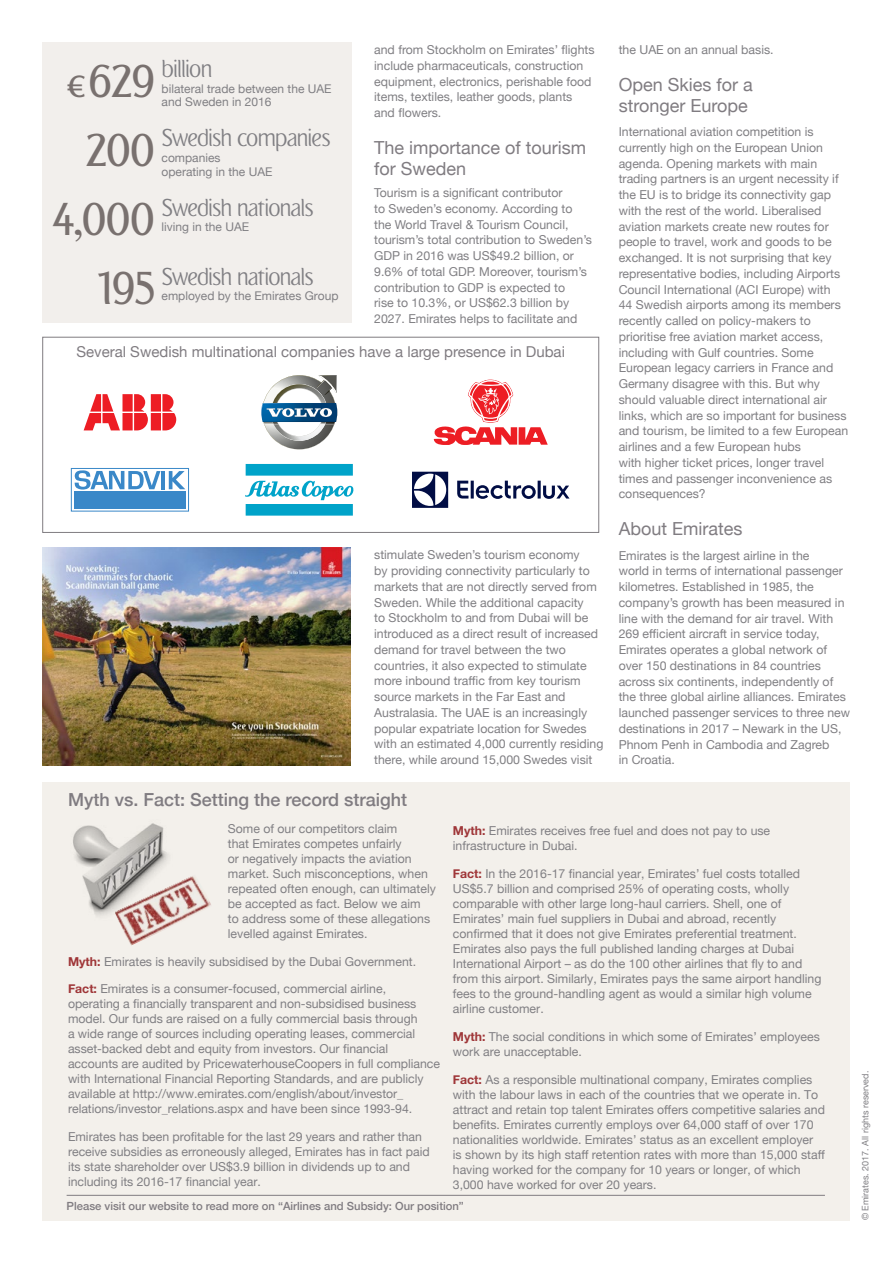
<style>
.page{position:relative;width:893px;height:1263px;background:#fff}
.page>*{position:absolute;margin:0;border:0;box-sizing:border-box;transform-origin:0 0}
.t1{font:500 45px "Emirates";letter-spacing:-.05em;color:#79716f}
.t2{font:300 24px "Emirates";letter-spacing:-.035em;color:#807f83}
.t3{font:18px/21px "Helvetica Neue";color:#807c81}
.t4{font:500 18px "Helvetica Neue";color:#807c81}
.t5{font:15px "Helvetica Neue";color:#807c81}
.t6{font:12.3px/15.8px "Helvetica Neue";color:#807f83}
.t7{font:12px "Helvetica Neue";color:#807f83}
.t8{font:500 11.25px "Helvetica Neue";color:#807c81}
.t9{font:9px "Helvetica Neue";color:#807f83}
.s1{font-size:30px}
.s2{font-weight:700;color:#9f3638}
</style>
<div class="page">
<div style="left:43px;top:337px;width:556px;height:196px;border:1px solid #807c81"></div>
<div style="left:43px;top:43px;width:309px;height:280px;background:#f2efec"></div>
<div style="left:43px;top:782px;width:807px;height:438px;background:#f3f0eb"></div>
<img style="left:73px;top:823px;width:95px;height:93px">
<img style="left:115px;top:875px;width:96px;height:70px">
<hr style="left:67px;top:1195px;width:758px;height:1px;background:#807c81">
<img style="left:43px;top:547px;width:308px;height:219px">
<svg style="left:412px;top:472px;width:36px;height:36px"></svg>
<svg style="left:457px;top:481px;width:113px;height:18px"></svg>
<div style="left:71px;top:468px;width:118px;height:44px;border:1px solid #3a88c8"></div>
<div style="left:74px;top:491px;width:112px;height:17px;background:#3a88c8"></div>
<hr style="left:161px;top:471px;width:4px;height:18px;background:#3a88c8">
<svg style="left:169px;top:471px;width:16px;height:18px"></svg>
<svg style="left:74px;top:470px;width:86px;height:19px"></svg>
<svg style="left:261px;top:375px;width:76px;height:74px"></svg>
<svg style="left:433px;top:380px;width:115px;height:65px"></svg>
<svg style="left:245px;top:464px;width:109px;height:52px"></svg>
<svg style="left:84px;top:394px;width:92px;height:36px"></svg>
<h1 class="t1" style="left:66px;top:48px;width:90px"><span class="s1">€</span> 629</h1>
<h2 class="t2" style="left:162px;top:51px;width:52px">billion</h2>
<p class="t7" style="left:162px;top:80px;width:172px">bilateral trade between the UAE</p>
<p class="t7" style="left:162px;top:94px;width:111px">and Sweden in 2016</p>
<h1 class="t1" style="left:85px;top:117px;width:71px">200</h1>
<h1 class="t1" style="left:51px;top:186px;width:106px">4,000</h1>
<h1 class="t1" style="left:96px;top:255px;width:61px">195</h1>
<h2 class="t2" style="left:162px;top:120px;width:171px">Swedish companies</h2>
<p class="t7" style="left:162px;top:149px;width:60px">companies</p>
<p class="t7" style="left:162px;top:163px;width:112px">operating in the UAE</p>
<h2 class="t2" style="left:162px;top:190px;width:154px">Swedish nationals</h2>
<p class="t7" style="left:162px;top:218px;width:89px">living in the UAE</p>
<h2 class="t2" style="left:162px;top:259px;width:154px">Swedish nationals</h2>
<p class="t7" style="left:162px;top:287px;width:178px">employed by the Emirates Group</p>
<p class="t6" style="left:374px;top:43px;width:222px">and from Stockholm on Emirates’ flights include pharmaceuticals, construction equipment, electronics, perishable food items, textiles, leather goods, plants and flowers.</p>
<h3 class="t3" style="left:374px;top:138px;width:214px">The importance of tourism for Sweden</h3>
<p class="t6" style="left:374px;top:186px;width:219px">Tourism is a significant contributor<br>to Sweden’s economy. According to the World Travel &amp; Tourism Council, tourism’s total contribution to Sweden’s GDP in 2016 was US$49.2 billion, or 9.6% of total GDP. Moreover, tourism’s contribution to GDP is expected to<br>rise to 10.3%, or US$62.3 billion by 2027. Emirates helps to facilitate and</p>
<p class="t5" style="left:76px;top:341px;width:490px">Several Swedish multinational companies have a large presence in Dubai</p>
<p class="t6" style="left:374px;top:548px;width:231px">stimulate Sweden’s tourism economy<br>by providing connectivity particularly to markets that are not directly served from Sweden. While the additional capacity<br>to Stockholm to and from Dubai will be introduced as a direct result of increased demand for travel between the two countries, it also expected to stimulate more inbound traffic from key tourism source markets in the Far East and Australasia. The UAE is an increasingly popular expatriate location for Swedes with an estimated 4,000 currently residing there, while around 15,000 Swedes visit</p>
<h3 class="t4" style="left:68px;top:785px;width:341px">Myth vs. Fact: Setting the record straight</h3>
<p class="t6" style="left:619px;top:43px;width:156px">the UAE on an annual basis.</p>
<h3 class="t3" style="left:619px;top:75px;width:136px">Open Skies for a stronger Europe</h3>
<p class="t6" style="left:619px;top:125px;width:231px">International aviation competition is currently high on the European Union agenda. Opening markets with main trading partners is an urgent necessity if the EU is to bridge its connectivity gap with the rest of the world. Liberalised aviation markets create new routes for people to travel, work and goods to be exchanged. It is not surprising that key representative bodies, including Airports Council International (ACI Europe) with<br>44 Swedish airports among its members recently called on policy-makers to prioritise free aviation market access, including with Gulf countries. Some European legacy carriers in France and Germany disagree with this. But why should valuable direct international air links, which are so important for business and tourism, be limited to a few European airlines and a few European hubs<br>with higher ticket prices, longer travel times and passenger inconvenience as consequences?</p>
<h3 class="t3" style="left:619px;top:519px;width:125px">About Emirates</h3>
<p class="t6" style="left:619px;top:548px;width:233px">Emirates is the largest airline in the<br>world in terms of international passenger kilometres. Established in 1985, the company’s growth has been measured in line with the demand for air travel. With 269 efficient aircraft in service today, Emirates operates a global network of over 150 destinations in 84 countries across six continents, independently of the three global airline alliances. Emirates launched passenger services to three new destinations in 2017 – Newark in the US, Phnom Penh in Cambodia and Zagreb<br>in Croatia.</p>
<p class="t6" style="left:228px;top:822px;width:210px;line-height:15px">Some of our competitors claim<br>that Emirates competes unfairly<br>or negatively impacts the aviation market. Such misconceptions, when repeated often enough, can ultimately be accepted as fact. Below we aim<br>to address some of these allegations levelled against Emirates.</p>
<p class="t6" style="left:68px;top:954px;width:350px"><span class="s2">Myth:</span> Emirates is heavily subsidised by the Dubai Government.</p>
<p class="t6" style="left:68px;top:982px;width:374px;line-height:15px"><span class="s2">Fact:</span> Emirates is a consumer-focused, commercial airline, operating a financially transparent and non-subsidised business model. Our funds are raised on a fully commercial basis through<br>a wide range of sources including operating leases, commercial asset-backed debt and equity from investors. Our financial accounts are audited by PricewaterhouseCoopers in full compliance with International Financial Reporting Standards, and are publicly available at http://www.emirates.com/english/about/investor_ relations/investor_relations.aspx and have been since 1993-94.</p>
<p class="t6" style="left:68px;top:1130px;width:363px;line-height:15px">Emirates has been profitable for the last 29 years and rather than receive subsidies as erroneously alleged, Emirates has in fact paid its state shareholder over US$3.9 billion in dividends up to and including its 2016-17 financial year.</p>
<p class="t6" style="left:453px;top:824px;width:319px;line-height:15px"><span class="s2">Myth:</span> Emirates receives free fuel and does not pay to use infrastructure in Dubai.</p>
<p class="t6" style="left:453px;top:867px;width:370px;line-height:15px"><span class="s2">Fact:</span> In the 2016-17 financial year, Emirates’ fuel costs totalled US$5.7 billion and comprised 25% of operating costs, wholly comparable with other large long-haul carriers. Shell, one of Emirates’ main fuel suppliers in Dubai and abroad, recently confirmed that it does not give Emirates preferential treatment.<br>Emirates also pays the full published landing charges at Dubai International Airport – as do the 100 other airlines that fly to and from this airport. Similarly, Emirates pays the same airport handling fees to the ground-handling agent as would a similar high volume airline customer.</p>
<p class="t6" style="left:453px;top:1030px;width:369px;line-height:15px"><span class="s2">Myth:</span> The social conditions in which some of Emirates’ employees work are unacceptable.</p>
<p class="t6" style="left:453px;top:1073px;width:374px;line-height:15px"><span class="s2">Fact:</span> As a responsible multinational company, Emirates complies with the labour laws in each of the countries that we operate in. To attract and retain top talent Emirates offers competitive salaries and benefits. Emirates currently employs over 64,000 staff of over 170 nationalities worldwide. Emirates’ status as an excellent employer is shown by its high staff retention rates with more than 15,000 staff having worked for the company for 10 years or longer, of which 3,000 have worked for over 20 years.</p>
<p class="t8" style="left:67px;top:1197px;width:399px">Please visit our website to read more on “Airlines and Subsidy: Our position”</p>
<p class="t9" style="left:859px;top:1220px;width:151px;rotate:-90deg">© Emirates. 2017. All rights reserved.</p>
</div>
